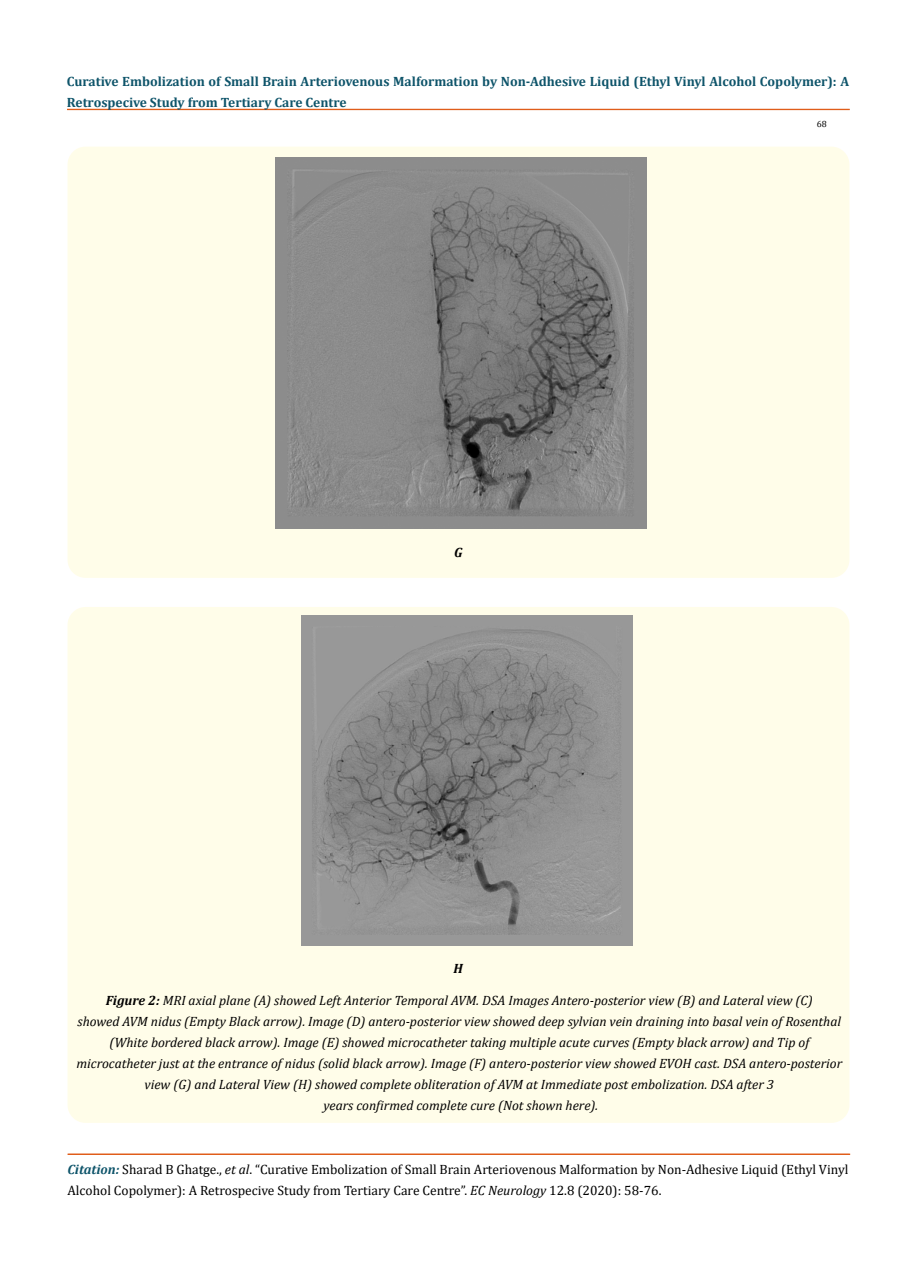
<style>
.page{position:relative;width:917px;height:1262px;background:#fff}
.page>*{position:absolute;margin:0;border:0;box-sizing:border-box;transform-origin:0 0}
.t1{font:italic 13.5px/21px "Cambria";color:#000;text-align:center}
.t2{font:13.5px/21px "Cambria";color:#000}
.t3{font:700 13.5px/21px "Cambria";color:#0e546a}
.t4{font:italic 700 13.5px "Cambria";color:#000}
.t5{font:9px "Cambria";color:#000}
.s1{font-weight:700}
.s2{font-weight:700;font-style:italic;color:#0e546a}
.s3{font-style:italic}
</style>
<div class="page">
<div style="left:67px;top:109px;width:782px;height:1px;border:1px solid #e05d1a"></div>
<div style="left:68px;top:1154px;width:781px;height:1px;border:1px solid #e05d1a"></div>
<div style="left:68px;top:147px;width:781px;height:431px;background:#fffde9;border-radius:18px"></div>
<div style="left:68px;top:607px;width:781px;height:515px;background:#fffde9;border-radius:18px"></div>
<img style="left:275px;top:158px;width:371px;height:370px">
<img style="left:302px;top:615px;width:330px;height:330px">
<p class="t3" style="left:67px;top:71px;width:783px">Curative Embolization of Small Brain Arteriovenous Malformation by Non-Adhesive Liquid (Ethyl Vinyl Alcohol Copolymer): A<br>Retrospecive Study from Tertiary Care Centre</p>
<p class="t5" style="left:816px;top:118px;width:11px">68</p>
<p class="t4" style="left:454px;top:542px;width:10px">G</p>
<p class="t4" style="left:453px;top:958px;width:11px">H</p>
<p class="t1" style="left:76px;top:989px;width:767px"><span class="s1">Figure 2:</span> MRI axial plane (A) showed Left Anterior Temporal AVM. DSA Images Antero-posterior view (B) and Lateral view (C)<br>showed AVM nidus (Empty Black arrow). Image (D) antero-posterior view showed deep sylvian vein draining into basal vein of Rosenthal (White bordered black arrow). Image (E) showed microcatheter taking multiple acute curves (Empty black arrow) and Tip of microcatheter just at the entrance of nidus (solid black arrow). Image (F) antero-posterior view showed EVOH cast. DSA antero-posterior view (G) and Lateral View (H) showed complete obliteration of AVM at Immediate post embolization. DSA after 3<br>years confirmed complete cure (Not shown here).</p>
<p class="t2" style="left:67px;top:1159px;width:782px"><span class="s2">Citation:</span> Sharad B Ghatge., <span class="s3">et al</span>. “Curative Embolization of Small Brain Arteriovenous Malformation by Non-Adhesive Liquid (Ethyl Vinyl<br>Alcohol Copolymer): A Retrospecive Study from Tertiary Care Centre”. <span class="s3">EC Neurology</span> 12.8 (2020): 58-76.</p>
</div>
